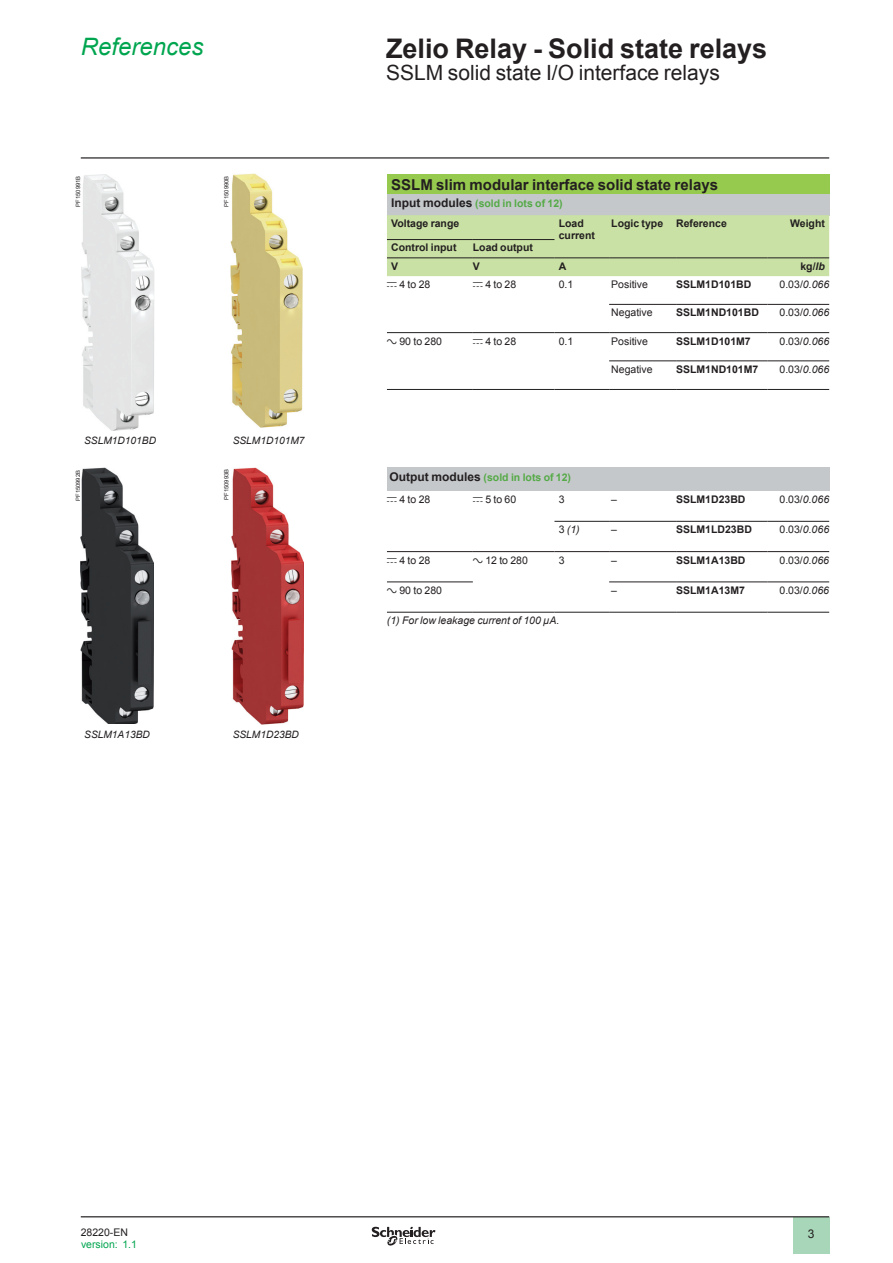
<style>
.page{position:relative;width:893px;height:1263px;background:#fff}
.page>*{position:absolute;margin:0;border:0;box-sizing:border-box;transform-origin:0 0}
.t1{font:700 27px "Arial";color:#231f20}
.t2{font:italic 24px "Arial";color:#00a54f}
.t3{font:21px "Arial";color:#231f20}
.t4{font:700 15px "Arial";color:#231f20}
.t5{font:12px "Arial";color:#231f20}
.t6{font:10.5px "Arial";color:#231f20}
.t7{font:700 10.5px/12px "Arial";color:#231f20}
.t8{font:700 10.5px/20.1px "Arial";color:#54aa46}
.t9{font:italic 10.5px "Arial";color:#231f20}
.t10{font:10.5px "Arial";color:#00a54f}
.t11{font:italic 10.2px "Arial";color:#231f20}
.t12{font:5.85px "Arial";color:#231f20}
.s1{font-size:12px;color:#231f20}
.s2{color:#231f20}
.s3{font-style:italic}
.s4{font-family:"Graph Schneider"}
.s5{font-family:"Graph Schneider";font-weight:400;color:#231f20}
.s6{font-weight:400;color:#231f20}
.s7{font-style:normal}
</style>
<div class="page">
<hr style="left:81px;top:157px;width:748px;height:2px;background:#231f20">
<div style="left:793px;top:1217px;width:36px;height:37px;background:#a7d7b8"></div>
<hr style="left:81px;top:1216px;width:748px;height:1px;background:#231f20">
<svg style="left:372px;top:1226px;width:63px;height:20px"></svg>
<img style="left:82px;top:175px;width:73px;height:255px">
<img style="left:230px;top:174px;width:73px;height:253px">
<div style="left:387px;top:174px;width:442px;height:20px;background:#96ca4e"></div>
<div style="left:387px;top:194px;width:442px;height:21px;background:#c5c8cb"></div>
<div style="left:387px;top:215px;width:442px;height:61px;background:#c9e1a4"></div>
<div style="left:387px;top:468px;width:442px;height:23px;background:#c5c8cb"></div>
<hr style="left:387px;top:551px;width:86px;height:1px;background:#231f20">
<hr style="left:387px;top:582px;width:86px;height:1px;background:#231f20">
<hr style="left:473px;top:551px;width:81px;height:1px;background:#231f20">
<hr style="left:554px;top:551px;width:55px;height:1px;background:#231f20">
<hr style="left:473px;top:612px;width:81px;height:1px;background:#231f20">
<hr style="left:554px;top:612px;width:55px;height:1px;background:#231f20">
<hr style="left:609px;top:551px;width:67px;height:1px;background:#231f20">
<hr style="left:676px;top:551px;width:91px;height:1px;background:#231f20">
<hr style="left:767px;top:551px;width:62px;height:1px;background:#231f20">
<hr style="left:609px;top:582px;width:67px;height:1px;background:#231f20">
<hr style="left:676px;top:582px;width:91px;height:1px;background:#231f20">
<hr style="left:767px;top:582px;width:62px;height:1px;background:#231f20">
<hr style="left:554px;top:521px;width:55px;height:1px;background:#231f20">
<hr style="left:609px;top:521px;width:67px;height:1px;background:#231f20">
<hr style="left:676px;top:521px;width:91px;height:1px;background:#231f20">
<hr style="left:767px;top:521px;width:62px;height:1px;background:#231f20">
<hr style="left:387px;top:389px;width:86px;height:1px;background:#231f20">
<hr style="left:473px;top:389px;width:81px;height:1px;background:#231f20">
<hr style="left:554px;top:389px;width:55px;height:1px;background:#231f20">
<hr style="left:609px;top:389px;width:67px;height:1px;background:#231f20">
<hr style="left:676px;top:389px;width:91px;height:1px;background:#231f20">
<hr style="left:767px;top:389px;width:62px;height:1px;background:#231f20">
<hr style="left:387px;top:239px;width:86px;height:1px;background:#231f20">
<hr style="left:387px;top:258px;width:86px;height:1px;background:#231f20">
<hr style="left:473px;top:258px;width:81px;height:1px;background:#231f20">
<hr style="left:554px;top:258px;width:55px;height:1px;background:#231f20">
<hr style="left:609px;top:258px;width:67px;height:1px;background:#231f20">
<hr style="left:676px;top:258px;width:91px;height:1px;background:#231f20">
<hr style="left:767px;top:258px;width:62px;height:1px;background:#231f20">
<hr style="left:609px;top:361px;width:67px;height:1px;background:#231f20">
<hr style="left:676px;top:361px;width:91px;height:1px;background:#231f20">
<hr style="left:767px;top:361px;width:62px;height:1px;background:#231f20">
<hr style="left:473px;top:239px;width:81px;height:1px;background:#231f20">
<hr style="left:387px;top:332px;width:86px;height:1px;background:#231f20">
<hr style="left:609px;top:304px;width:67px;height:1px;background:#231f20">
<hr style="left:676px;top:304px;width:91px;height:1px;background:#231f20">
<hr style="left:767px;top:304px;width:62px;height:1px;background:#231f20">
<hr style="left:554px;top:332px;width:55px;height:1px;background:#231f20">
<hr style="left:609px;top:332px;width:67px;height:1px;background:#231f20">
<hr style="left:676px;top:332px;width:91px;height:1px;background:#231f20">
<hr style="left:767px;top:332px;width:62px;height:1px;background:#231f20">
<hr style="left:473px;top:332px;width:81px;height:1px;background:#231f20">
<hr style="left:387px;top:612px;width:86px;height:1px;background:#231f20">
<hr style="left:609px;top:612px;width:67px;height:1px;background:#231f20">
<hr style="left:676px;top:612px;width:91px;height:1px;background:#231f20">
<hr style="left:767px;top:612px;width:62px;height:1px;background:#231f20">
<img style="left:81px;top:468px;width:73px;height:255px">
<img style="left:231px;top:468px;width:73px;height:256px">
<h2 class="t2" style="left:81px;top:31px;width:124px">References</h2>
<h1 class="t1" style="left:386px;top:30px;width:383px">Zelio Relay - Solid state relays</h1>
<h3 class="t3" style="left:386px;top:59px;width:335px">SSLM solid state I/O interface relays</h3>
<p class="t12" style="left:74px;top:207px;width:32px;rotate:-90deg">PF150991B</p>
<p class="t12" style="left:223px;top:207px;width:32px;rotate:-90deg">PF150990B</p>
<h3 class="t4" style="left:391px;top:174px;width:328px">SSLM slim modular interface solid state relays</h3>
<p class="t8" style="left:391px;top:193px;width:173px"><span class="s1">Input modules</span> (sold in lots of 12)<br><span class="s2">Voltage range</span></p>
<p class="t7" style="left:559px;top:218px;width:38px">Load current</p>
<p class="t7" style="left:611px;top:218px;width:117px">Logic type Reference</p>
<p class="t7" style="left:790px;top:218px;width:36px">Weight</p>
<p class="t7" style="left:391px;top:242px;width:67px">Control input</p>
<p class="t7" style="left:473px;top:242px;width:62px">Load output</p>
<p class="t7" style="left:391px;top:260px;width:9px">V</p>
<p class="t7" style="left:473px;top:260px;width:9px">V</p>
<p class="t7" style="left:559px;top:260px;width:9px">A</p>
<p class="t7" style="left:800px;top:260px;width:26px">kg/<span class="s3">lb</span></p>
<p class="t6" style="left:387px;top:277px;width:45px"><span class="s4">c</span> 4 to 28</p>
<p class="t6" style="left:473px;top:277px;width:45px"><span class="s4">c</span> 4 to 28</p>
<p class="t6" style="left:559px;top:277px;width:16px">0.1</p>
<p class="t6" style="left:611px;top:277px;width:38px">Positive</p>
<p class="t7" style="left:676px;top:279px;width:77px">SSLM1D101BD</p>
<p class="t6" style="left:779px;top:277px;width:51px">0.03/<span class="s3">0.066</span></p>
<p class="t6" style="left:611px;top:306px;width:43px">Negative</p>
<p class="t7" style="left:676px;top:307px;width:84px">SSLM1ND101BD</p>
<p class="t6" style="left:779px;top:306px;width:51px">0.03/<span class="s3">0.066</span></p>
<p class="t6" style="left:387px;top:334px;width:57px"><span class="s4">a</span> 90 to 280</p>
<p class="t6" style="left:473px;top:334px;width:45px"><span class="s4">c</span> 4 to 28</p>
<p class="t6" style="left:559px;top:334px;width:16px">0.1</p>
<p class="t6" style="left:611px;top:334px;width:38px">Positive</p>
<p class="t7" style="left:676px;top:335px;width:76px">SSLM1D101M7</p>
<p class="t6" style="left:779px;top:334px;width:51px">0.03/<span class="s3">0.066</span></p>
<p class="t6" style="left:611px;top:362px;width:43px">Negative</p>
<p class="t7" style="left:676px;top:363px;width:84px">SSLM1ND101M7</p>
<p class="t6" style="left:779px;top:362px;width:51px">0.03/<span class="s3">0.066</span></p>
<p class="t11" style="left:84px;top:434px;width:73px">SSLM1D101BD</p>
<p class="t11" style="left:233px;top:434px;width:73px">SSLM1D101M7</p>
<p class="t12" style="left:74px;top:501px;width:32px;rotate:-90deg">PF150992B</p>
<p class="t12" style="left:223px;top:500px;width:32px;rotate:-90deg">PF150993B</p>
<p class="t8" style="left:387px;top:466px;width:186px;line-height:22px"><span class="s1">Output modules</span> (sold in lots of 12) <span class="s5">c</span> <span class="s6">4 to 28</span></p>
<p class="t6" style="left:473px;top:492px;width:45px"><span class="s4">c</span> 5 to 60</p>
<p class="t6" style="left:559px;top:492px;width:7px">3</p>
<p class="t6" style="left:611px;top:492px;width:7px">–</p>
<p class="t7" style="left:676px;top:493px;width:71px">SSLM1D23BD</p>
<p class="t6" style="left:779px;top:492px;width:51px">0.03/<span class="s3">0.066</span></p>
<p class="t9" style="left:559px;top:523px;width:23px"><span class="s7">3</span> (1)</p>
<p class="t6" style="left:611px;top:523px;width:7px">–</p>
<p class="t7" style="left:676px;top:524px;width:77px">SSLM1LD23BD</p>
<p class="t6" style="left:779px;top:523px;width:51px">0.03/<span class="s3">0.066</span></p>
<p class="t6" style="left:387px;top:553px;width:45px"><span class="s4">c</span> 4 to 28</p>
<p class="t6" style="left:473px;top:553px;width:57px"><span class="s4">a</span> 12 to 280</p>
<p class="t6" style="left:559px;top:553px;width:7px">3</p>
<p class="t6" style="left:611px;top:553px;width:7px">–</p>
<p class="t7" style="left:676px;top:554px;width:71px">SSLM1A13BD</p>
<p class="t6" style="left:779px;top:553px;width:51px">0.03/<span class="s3">0.066</span></p>
<p class="t6" style="left:387px;top:583px;width:57px"><span class="s4">a</span> 90 to 280</p>
<p class="t6" style="left:611px;top:583px;width:7px">–</p>
<p class="t7" style="left:676px;top:584px;width:70px">SSLM1A13M7</p>
<p class="t6" style="left:779px;top:583px;width:51px">0.03/<span class="s3">0.066</span></p>
<p class="t9" style="left:387px;top:614px;width:174px">(1) For low leakage current of 100 µA.</p>
<p class="t11" style="left:84px;top:728px;width:67px">SSLM1A13BD</p>
<p class="t11" style="left:233px;top:728px;width:68px">SSLM1D23BD</p>
<p class="t6" style="left:81px;top:1225px;width:49px">28220-EN</p>
<p class="t10" style="left:81px;top:1238px;width:58px">version: 1.1</p>
<p class="t5" style="left:808px;top:1226px;width:8px">3</p>
</div>
